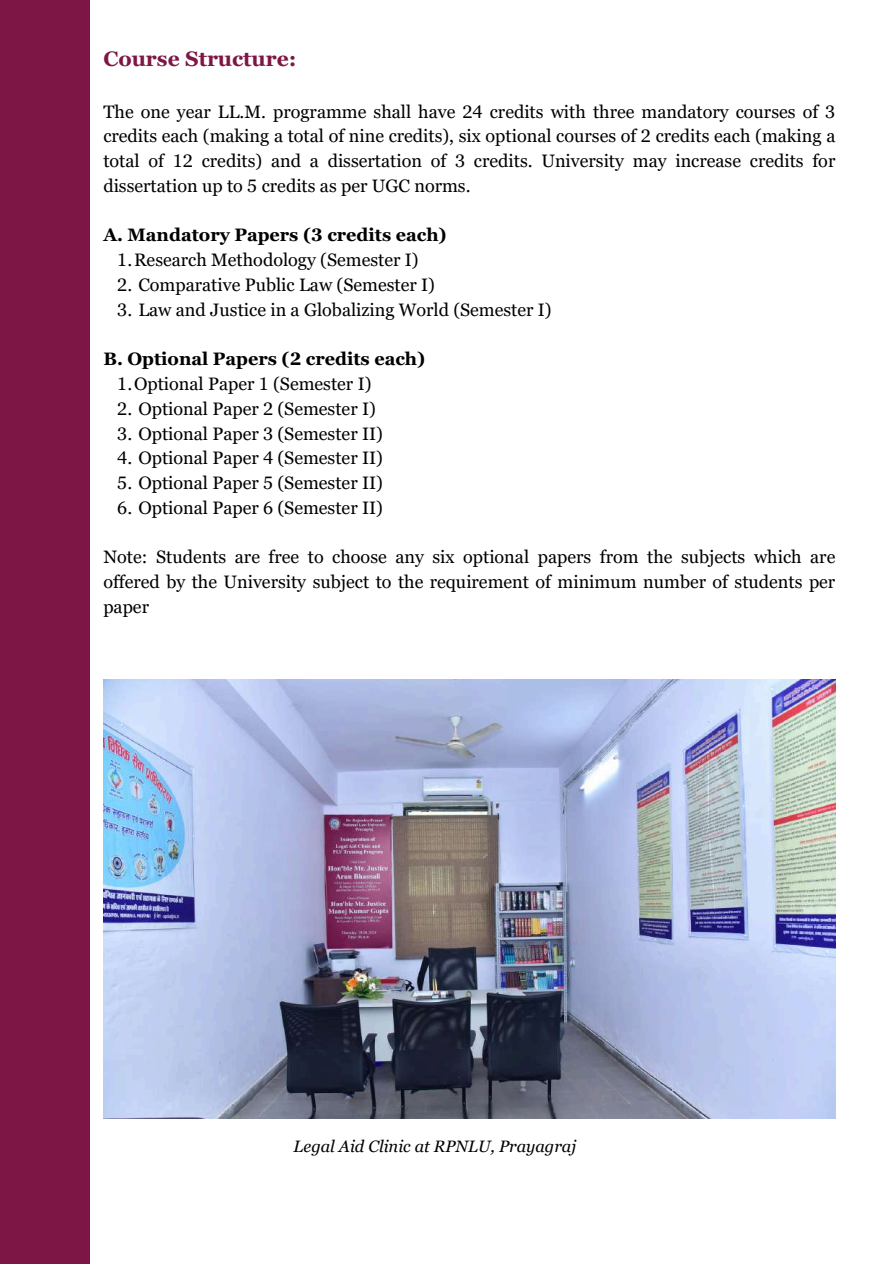
<style>
.page{position:relative;width:894px;height:1264px;background:#fff}
.page>*{position:absolute;margin:0;border:0;box-sizing:border-box;transform-origin:0 0}
.t1{font:700 21px "Georgia Pro";color:#7e1645}
.t2{font:18px/24.8px "Georgia Pro";color:#000;text-align:justify}
.t3{font:700 18px "Georgia Pro";color:#000}
.t4{font:italic 16.5px "Georgia Pro";color:#000}
</style>
<div class="page">
<div style="left:0;top:0;width:89px;height:1263px;background:#7e1645"></div>
<img style="left:103px;top:679px;width:732px;height:439px">
<p class="t1" style="left:103px;top:47px;width:194px">Course Structure:</p>
<p class="t2" style="left:103px;top:99px;width:733px">The one year LL.M. programme shall have 24 credits with three mandatory courses of 3 credits each (making a total of nine credits), six optional courses of 2 credits each (making a total of 12 credits) and a dissertation of 3 credits. University may increase credits for dissertation up to 5 credits as per UGC norms.</p>
<p class="t3" style="left:103px;top:225px;width:344px">A. Mandatory Papers (3 credits each)</p>
<p class="t2" style="left:117px;top:247px;width:303px">1.Research Methodology (Semester I)</p>
<p class="t2" style="left:117px;top:272px;width:319px">2. Comparative Public Law (Semester I)</p>
<p class="t2" style="left:117px;top:297px;width:436px">3. Law and Justice in a Globalizing World (Semester I)</p>
<p class="t3" style="left:103px;top:349px;width:323px">B. Optional Papers (2 credits each)</p>
<p class="t2" style="left:117px;top:371px;width:256px">1.Optional Paper 1 (Semester I)</p>
<p class="t2" style="left:117px;top:396px;width:260px">2. Optional Paper 2 (Semester I)</p>
<p class="t2" style="left:117px;top:421px;width:267px">3. Optional Paper 3 (Semester II)</p>
<p class="t2" style="left:117px;top:445px;width:267px">4. Optional Paper 4 (Semester II)</p>
<p class="t2" style="left:117px;top:470px;width:267px">5. Optional Paper 5 (Semester II)</p>
<p class="t2" style="left:117px;top:495px;width:267px">6. Optional Paper 6 (Semester II)</p>
<p class="t2" style="left:103px;top:544px;width:733px">Note: Students are free to choose any six optional papers from the subjects which are offered by the University subject to the requirement of minimum number of students per paper</p>
<p class="t4" style="left:293px;top:1136px;width:284px">Legal Aid Clinic at RPNLU, Prayagraj</p>
</div>
